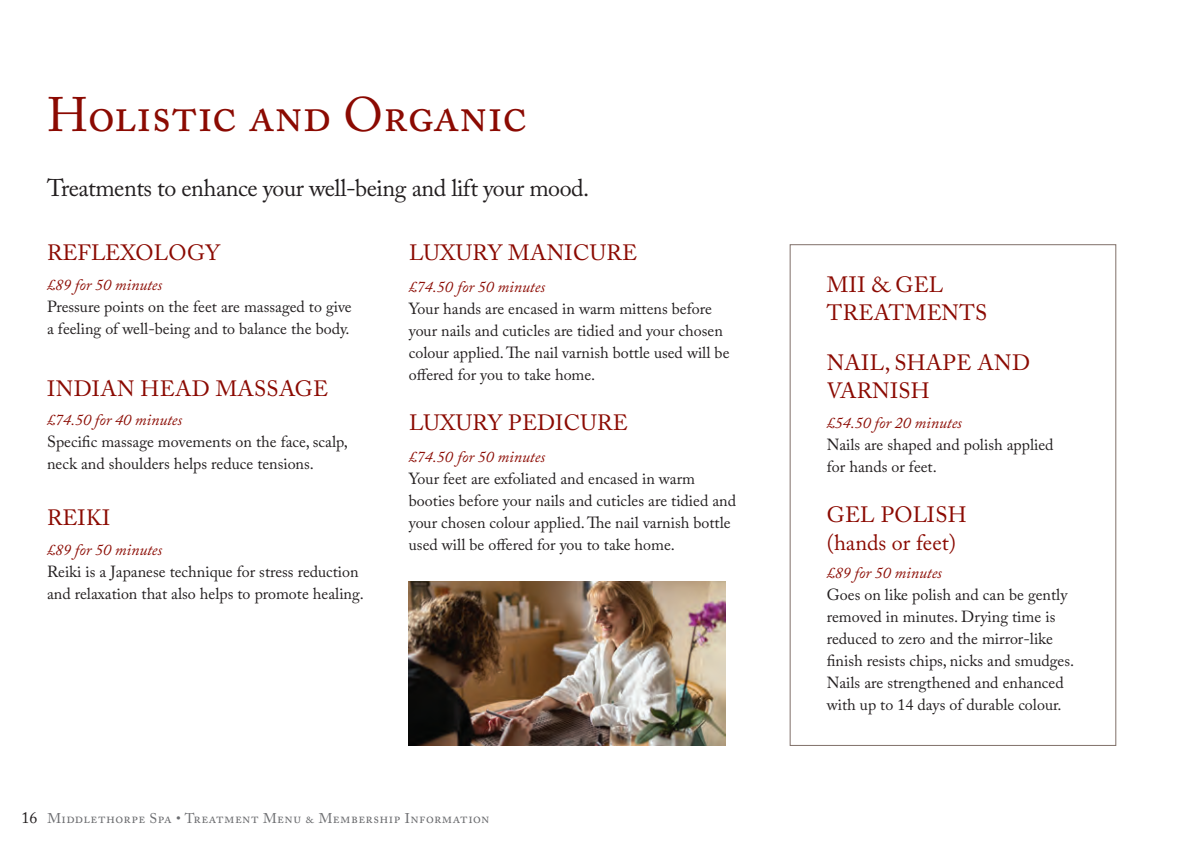
<style>
.page{position:relative;width:1194px;height:842px;background:#fff}
.page>*{position:absolute;margin:0;border:0;box-sizing:border-box;transform-origin:0 0}
.t1{font:48px "Adobe Caslon Pro";color:#8b0a02}
.t2{font:24px "Adobe Caslon Pro";letter-spacing:-.065em;color:#231f20}
.t3{font:22px/28px "Adobe Caslon Pro";letter-spacing:.015em;color:#8b0a02}
.t4{font:16px/22px "Adobe Caslon Pro";color:#231f20}
.t5{font:italic 16px "Adobe Caslon Pro";color:#8b0a02}
.t6{font:14px "Adobe Caslon Pro";letter-spacing:.03em;color:#6c6d70}
.s1{font-size:16px;color:#231f20}
</style>
<div class="page">
<div style="left:789px;top:244px;width:327px;height:501px;border:1px solid #807069"></div>
<img style="left:409px;top:581px;width:316px;height:164px">
<h1 class="t1" style="left:47px;top:87px;width:481px">Holistic and Organic</h1>
<h2 class="t2" style="left:47px;top:173px;width:544px">Treatments to enhance your well-being and lift your mood.</h2>
<h3 class="t3" style="left:47px;top:239px;width:174px">REFLEXOLOGY</h3>
<p class="t5" style="left:47px;top:275px;width:117px">£89 for 50 minutes</p>
<p class="t4" style="left:47px;top:295px;width:306px">Pressure points on the feet are massaged to give a feeling of well-being and to balance the body.</p>
<h3 class="t3" style="left:47px;top:374px;width:282px">INDIAN HEAD MASSAGE</h3>
<p class="t5" style="left:47px;top:410px;width:137px">£74.50 for 40 minutes</p>
<p class="t4" style="left:47px;top:430px;width:302px">Specific massage movements on the face, scalp, neck and shoulders helps reduce tensions.</p>
<h3 class="t3" style="left:47px;top:503px;width:64px">REIKI</h3>
<p class="t5" style="left:47px;top:540px;width:117px">£89 for 50 minutes</p>
<p class="t4" style="left:47px;top:560px;width:318px">Reiki is a Japanese technique for stress reduction and relaxation that also helps to promote healing.</p>
<h3 class="t3" style="left:409px;top:239px;width:230px">LUXURY MANICURE</h3>
<p class="t5" style="left:409px;top:277px;width:138px">£74.50 for 50 minutes</p>
<p class="t4" style="left:409px;top:297px;width:322px">Your hands are encased in warm mittens before your nails and cuticles are tidied and your chosen colour applied. The nail varnish bottle used will be offered for you to take home.</p>
<h3 class="t3" style="left:409px;top:408px;width:220px">LUXURY PEDICURE</h3>
<p class="t5" style="left:409px;top:447px;width:138px">£74.50 for 50 minutes</p>
<p class="t4" style="left:409px;top:467px;width:329px">Your feet are exfoliated and encased in warm booties before your nails and cuticles are tidied and your chosen colour applied. The nail varnish bottle used will be offered for you to take home.</p>
<p class="t6" style="left:22px;top:809px;width:469px"><span class="s1">16</span> Middlethorpe Spa • Treatment Menu &amp; Membership Information</p>
<h3 class="t3" style="left:827px;top:270px;width:162px">MII &amp; GEL<br>TREATMENTS</h3>
<h3 class="t3" style="left:827px;top:348px;width:204px">NAIL, SHAPE AND<br>VARNISH</h3>
<p class="t5" style="left:826px;top:413px;width:137px">£54.50 for 20 minutes</p>
<p class="t4" style="left:826px;top:433px;width:228px">Nails are shaped and polish applied for hands or feet.</p>
<h3 class="t3" style="left:826px;top:500px;width:141px">GEL POLISH (hands or feet)</h3>
<p class="t5" style="left:826px;top:562px;width:117px">£89 for 50 minutes</p>
<p class="t4" style="left:826px;top:583px;width:249px">Goes on like polish and can be gently removed in minutes. Drying time is reduced to zero and the mirror-like finish resists chips, nicks and smudges.<br>Nails are strengthened and enhanced with up to 14 days of durable colour.</p>
</div>
